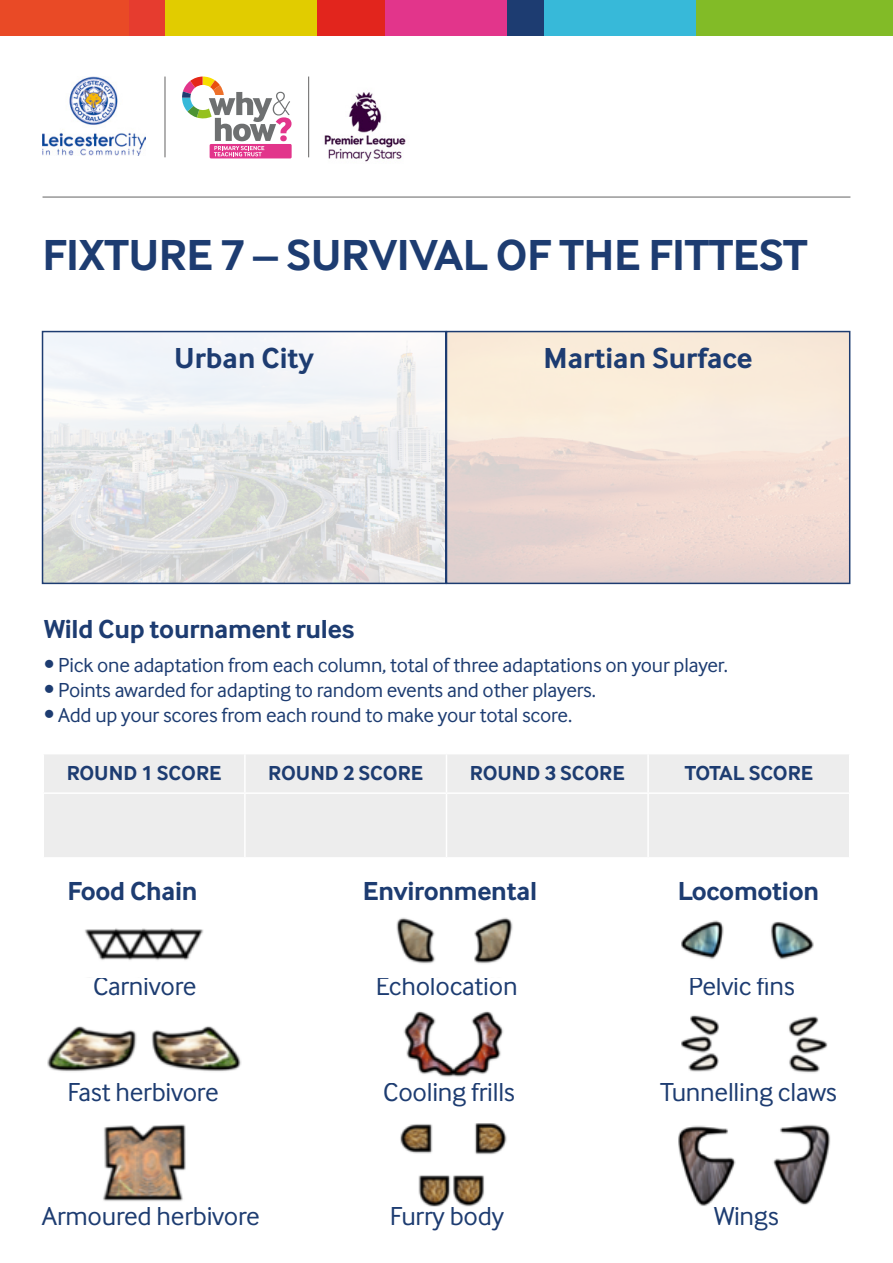
<style>
.page{position:relative;width:893px;height:1263px;background:#fff}
.page>*{position:absolute;margin:0;border:0;box-sizing:border-box;transform-origin:0 0}
.t1{font:700 45px "Inter Face";letter-spacing:-.01em;color:#1d3c71}
.t2{font:700 30px "Inter Face";color:#1d3c71}
.t3{font:27px "Inter Face";letter-spacing:-.01em;color:#1d3c71}
.t4{font:700 27px "Inter Face";letter-spacing:-.01em;color:#1d3c71}
.t5{font:21px "Inter Face";letter-spacing:-.01em;color:#1d3c71}
.t6{font:700 21px "Inter Face";color:#1d3c71}
</style>
<div class="page">
<div style="left:764px;top:0;width:129px;height:36px;background:#82bb27"></div>
<div style="left:544px;top:0;width:152px;height:36px;background:#37b9d9"></div>
<div style="left:696px;top:0;width:68px;height:36px;background:#82bb27"></div>
<div style="left:385px;top:0;width:123px;height:36px;background:#e2358b"></div>
<div style="left:508px;top:0;width:36px;height:36px;background:#1d3c71"></div>
<div style="left:165px;top:0;width:152px;height:36px;background:#e1cc00"></div>
<div style="left:317px;top:0;width:68px;height:36px;background:#e2251d"></div>
<div style="left:0;top:0;width:129px;height:36px;background:#e94a26"></div>
<div style="left:129px;top:0;width:36px;height:36px;background:#e63c2f"></div>
<svg style="left:210px;top:144px;width:81px;height:14px"></svg>
<svg style="left:182px;top:77px;width:109px;height:79px"></svg>
<img style="left:43px;top:77px;width:103px;height:79px">
<img style="left:324px;top:92px;width:82px;height:70px">
<hr style="left:165px;top:77px;width:1px;height:80px;background:#646363">
<hr style="left:308px;top:77px;width:1px;height:80px;background:#646363">
<hr style="left:43px;top:197px;width:807px;height:1px;background:#646363">
<img style="left:45px;top:334px;width:802px;height:247px">
<div style="left:42px;top:331px;width:404px;height:253px;border:2px solid #1d3c71"></div>
<div style="left:446px;top:331px;width:404px;height:253px;border:2px solid #1d3c71"></div>
<div style="left:44px;top:754px;width:805px;height:103px;background:#ededed"></div>
<hr style="left:244px;top:754px;width:2px;height:38px;background:#fff">
<hr style="left:446px;top:754px;width:1px;height:38px;background:#fff">
<hr style="left:647px;top:754px;width:2px;height:38px;background:#fff">
<hr style="left:43px;top:792px;width:202px;height:2px;background:#fff">
<hr style="left:245px;top:792px;width:201px;height:2px;background:#fff">
<hr style="left:244px;top:794px;width:2px;height:63px;background:#fff">
<hr style="left:446px;top:792px;width:202px;height:2px;background:#fff">
<hr style="left:446px;top:794px;width:1px;height:63px;background:#fff">
<hr style="left:648px;top:792px;width:202px;height:2px;background:#fff">
<hr style="left:647px;top:794px;width:2px;height:63px;background:#fff">
<img style="left:85px;top:928px;width:119px;height:32px">
<img style="left:47px;top:1026px;width:194px;height:46px">
<img style="left:103px;top:1124px;width:83px;height:77px">
<img style="left:396px;top:917px;width:117px;height:47px">
<img style="left:403px;top:1011px;width:101px;height:66px">
<img style="left:400px;top:1123px;width:107px;height:84px">
<img style="left:681px;top:920px;width:133px;height:40px">
<img style="left:681px;top:1015px;width:147px;height:58px">
<img style="left:678px;top:1124px;width:153px;height:82px">
<h1 class="t1" style="left:43px;top:229px;width:767px">FIXTURE 7 – SURVIVAL OF THE FITTEST</h1>
<h2 class="t2" style="left:174px;top:340px;width:141px">Urban City</h2>
<h2 class="t2" style="left:543px;top:340px;width:211px">Martian Surface</h2>
<p class="t4" style="left:44px;top:613px;width:312px">Wild Cup tournament rules</p>
<p class="t5" style="left:44px;top:653px;width:685px">• Pick one adaptation from each column, total of three adaptations on your player.</p>
<p class="t5" style="left:44px;top:678px;width:553px">• Points awarded for adapting to random events and other players.</p>
<p class="t5" style="left:44px;top:703px;width:530px">• Add up your scores from each round to make your total score.</p>
<p class="t6" style="left:67px;top:761px;width:156px">ROUND 1 SCORE</p>
<p class="t6" style="left:268px;top:761px;width:156px">ROUND 2 SCORE</p>
<p class="t6" style="left:470px;top:761px;width:156px">ROUND 3 SCORE</p>
<p class="t6" style="left:685px;top:761px;width:130px">TOTAL SCORE</p>
<p class="t4" style="left:68px;top:875px;width:132px">Food Chain</p>
<p class="t4" style="left:363px;top:875px;width:176px">Environmental</p>
<p class="t4" style="left:678px;top:875px;width:143px">Locomotion</p>
<p class="t3" style="left:93px;top:971px;width:105px">Carnivore</p>
<p class="t3" style="left:376px;top:971px;width:143px">Echolocation</p>
<p class="t3" style="left:688px;top:971px;width:108px">Pelvic fins</p>
<p class="t3" style="left:68px;top:1076px;width:153px">Fast herbivore</p>
<p class="t3" style="left:383px;top:1076px;width:133px">Cooling frills</p>
<p class="t3" style="left:660px;top:1076px;width:178px">Tunnelling claws</p>
<p class="t3" style="left:42px;top:1200px;width:219px">Armoured herbivore</p>
<p class="t3" style="left:390px;top:1200px;width:116px">Furry body</p>
<p class="t3" style="left:714px;top:1200px;width:66px">Wings</p>
</div>
